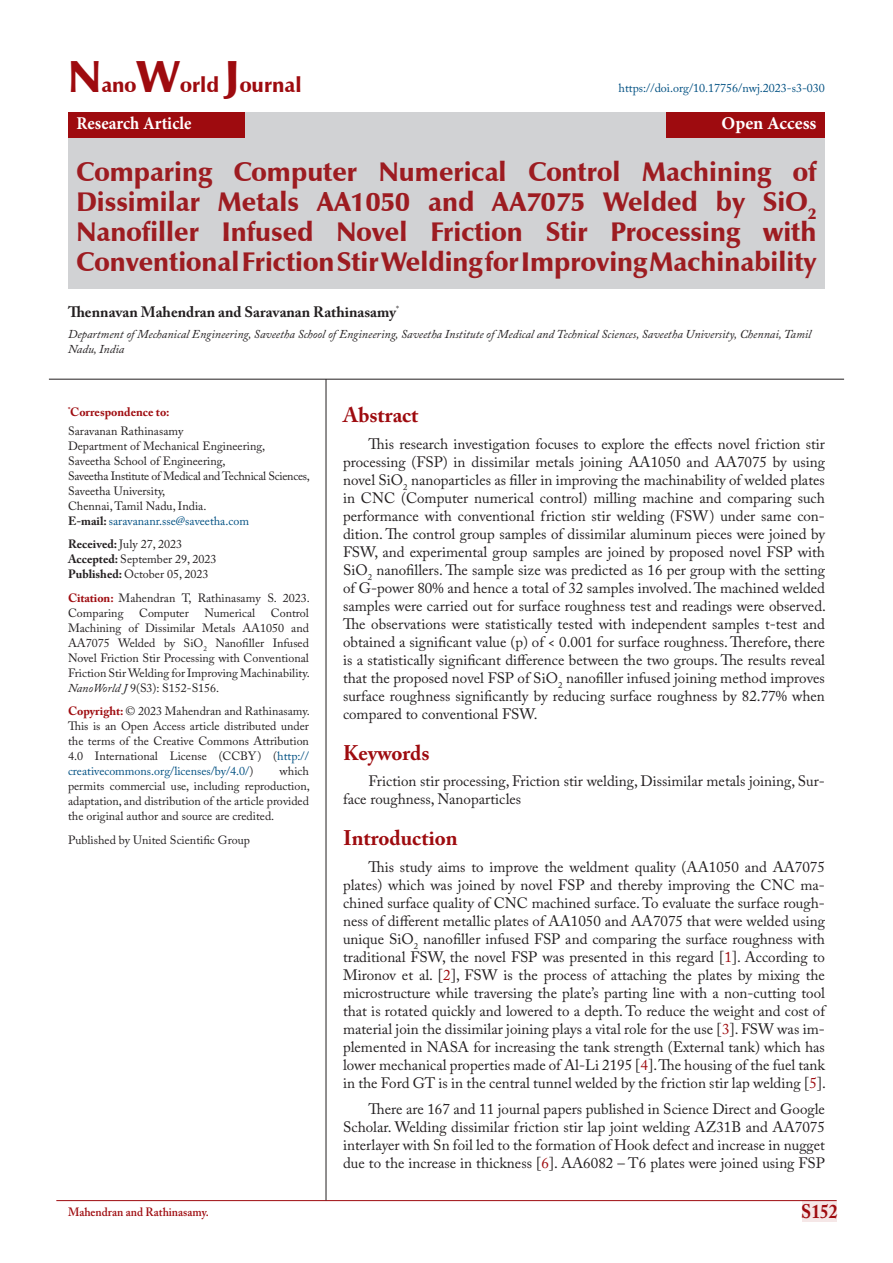
<style>
.page{position:relative;width:893px;height:1263px;background:#fff}
.page>*{position:absolute;margin:0;border:0;box-sizing:border-box;transform-origin:0 0}
.t1{font:900 27px/30px "Zapf Humanist 601 BT";color:#9d1c21;text-align:justify}
.s8{font:700 21px "Adobe Caslon Pro";color:#9e0b0f}
.t2{font:900 21px "Zapf Humanist 601 BT";color:#9e0b0f}
.t3{font:700 19.5px "Adobe Caslon Pro";color:#9e0b0f;scale:.9 1}
.t4{font:700 18px "Minion Pro";color:#fff;scale:.93 1}
.t5{font:700 18px "Minion Pro";color:#fff}
.t6{font:15px/18px "Adobe Caslon Pro";color:#231f20;text-align:justify}
.t7{font:700 15px "Adobe Caslon Pro";color:#231f20}
.t8{font:12px/15px "Adobe Caslon Pro";color:#231f20;text-align:justify}
.t9{font:italic 12px/15px "Adobe Caslon Pro";color:#231f20}
.t10{font:12px "Adobe Caslon Pro";color:#005082}
.t11{font:12px "Adobe Caslon Pro";letter-spacing:-.025em;color:#231f20}
.t12{font:600 12px "Adobe Caslon Pro";color:#9e0b0f;scale:.95 1}
.t13{font:700 12px "Adobe Caslon Pro";color:#9e0b0f}
.s1{font-size:45px}
.s2{font-weight:700;color:#231f20}
.s3{font-weight:700}
.s4{font-weight:700;color:#9e0b0f}
.s5{font-style:italic}
.s6{color:#005082}
.s7{color:#9e0b0f}
</style>
<div class="page">
<div style="left:802px;top:1200px;width:35px;height:21px;background:#f5e7e7"></div>
<hr style="left:56px;top:1200px;width:781px;height:1px;background:#9e0b0f">
<div style="left:68px;top:112px;width:757px;height:177px;background:#d1d2d4"></div>
<div style="left:68px;top:112px;width:177px;height:26px;background:#9e0b0f"></div>
<div style="left:666px;top:112px;width:159px;height:26px;background:#9e0b0f"></div>
<hr style="left:326px;top:379px;width:1px;height:821px;background:#231f20">
<hr style="left:49px;top:379px;width:795px;height:1px;background:#231f20">
<p class="t2" style="left:68px;top:72px;width:235px"><span class="s1">N</span>ano<span class="s1">W</span>orld <span class="s1">J</span>ournal</p>
<p class="t4" style="left:77px;top:111px;width:125px">Research Article</p>
<p class="t5" style="left:721px;top:111px;width:96px">Open Access</p>
<p class="t10" style="left:619px;top:81px;width:208px">https://doi.org/10.17756/nwj.2023-s3-030</p>
<p class="t1" style="left:77px;top:156px;width:741px">Comparing Computer Numerical Control Machining of Dissimilar Metals AA1050 and AA7075 Welded by SiO<sub>2<br></sub>Nanofiller Infused Novel Friction Stir Processing with Conventional Friction Stir Welding for Improving Machinability</p>
<p class="t7" style="left:68px;top:303px;width:332px">Thennavan Mahendran and Saravanan Rathinasamy<sup>*</sup></p>
<p class="t9" style="left:68px;top:326px;width:745px">Department of Mechanical Engineering, Saveetha School of Engineering, Saveetha Institute of Medical and Technical Sciences, Saveetha University, Chennai, Tamil<br>Nadu, India</p>
<p class="t13" style="left:68px;top:404px;width:103px"><sup>*</sup>Correspondence to:</p>
<p class="t8" style="left:68px;top:423px;width:117px">Saravanan Rathinasamy</p>
<p class="t8" style="left:68px;top:438px;width:199px">Department of Mechanical Engineering,</p>
<p class="t8" style="left:68px;top:453px;width:159px">Saveetha School of Engineering,</p>
<p class="t11" style="left:68px;top:469px;width:243px">Saveetha Institute of Medical and Technical Sciences,</p>
<p class="t8" style="left:68px;top:483px;width:99px">Saveetha University,</p>
<p class="t8" style="left:68px;top:498px;width:140px">Chennai, Tamil Nadu, India.</p>
<p class="t10" style="left:68px;top:514px;width:182px"><span class="s2">E-mail:</span> saravananr.sse@saveetha.com</p>
<p class="t8" style="left:68px;top:537px;width:150px;text-align:left"><span class="s3">Received:</span> July 27, 2023<br><span class="s3">Accepted:</span> September 29, 2023<br><span class="s3">Published:</span> October 05, 2023</p>
<p class="t8" style="left:68px;top:590px;width:243px"><span class="s4">Citation:</span> Mahendran T, Rathinasamy S. 2023.<br>Comparing</p>
<p class="t8" style="left:68px;top:605px;width:243px;text-indent:203px">Control Machining of Dissimilar Metals AA1050 and AA7075 Welded by SiO<sub>2</sub> Nanofiller Infused Novel Friction Stir Processing with Conventional Friction Stir Welding for Improving Machinability.<br><span class="s5">NanoWorld J</span> 9(S3): S152-S156.</p>
<p class="t8" style="left:68px;top:704px;width:243px"><span class="s4">Copyright:</span> © 2023 Mahendran and Rathinasamy.<br>This is an Open Access article distributed under the terms of the Creative Commons Attribution 4.0 International License (CCBY) (<span class="s6">http:// creativecommons.org/licenses/by/4.0/</span>)</p>
<p class="t8" style="left:139px;top:605px;width:51px">Computer</p>
<p class="t8" style="left:204px;top:605px;width:52px">Numerical</p>
<p class="t8" style="left:68px;top:764px;width:243px;text-indent:212px">which permits commercial use, including reproduction, adaptation, and distribution of the article provided the original author and source are credited.</p>
<p class="t8" style="left:68px;top:832px;width:183px">Published by United Scientific Group</p>
<p class="s8" style="left:343px;top:403px;width:77px">Abstract</p>
<p class="t6" style="left:343px;top:434px;width:484px;text-indent:26px">This research investigation focuses to explore the effects novel friction stir processing (FSP) in dissimilar metals joining AA1050 and AA7075 by using novel SiO<sub>2</sub> nanoparticles as filler in improving the machinability of welded plates in CNC (Computer numerical control) milling machine and comparing such performance with conventional friction stir welding (FSW) under same con&shy;dition. The control group samples of dissimilar aluminum pieces were joined by FSW, and experimental group samples are joined by proposed novel FSP with SiO<sub>2</sub> nanofillers. The sample size was predicted as 16 per group with the setting of G-power 80% and hence a total of 32 samples involved. The machined welded samples were carried out for surface roughness test and readings were observed.<br>The observations were statistically tested with independent samples t-test and obtained a significant value (p) of &lt; 0.001 for surface roughness. Therefore, there is a statistically significant difference between the two groups. The results reveal that the proposed novel FSP of SiO<sub>2</sub> nanofiller infused joining method improves surface roughness significantly by reducing surface roughness by 82.77% when compared to conventional FSW.</p>
<p class="s8" style="left:343px;top:740px;width:88px">Keywords</p>
<p class="t6" style="left:343px;top:772px;width:483px;text-indent:26px">Friction stir processing, Friction stir welding, Dissimilar metals joining, Sur&shy;face roughness, Nanoparticles</p>
<p class="s8" style="left:343px;top:826px;width:116px">Introduction</p>
<p class="t6" style="left:343px;top:857px;width:484px;text-indent:26px">This study aims to improve the weldment quality (AA1050 and AA7075 plates) which was joined by novel FSP and thereby improving the CNC ma&shy;chined surface quality of CNC machined surface. To evaluate the surface rough&shy;ness of different metallic plates of AA1050 and AA7075 that were welded using unique SiO<sub>2</sub> nanofiller infused FSP and comparing the surface roughness with traditional FSW, the novel FSP was presented in this regard [<span class="s7">1</span>]. According to Mironov et al. [<span class="s7">2</span>], FSW is the process of attaching the plates by mixing the microstructure while traversing the plate’s parting line with a non-cutting tool that is rotated quickly and lowered to a depth. To reduce the weight and cost of material join the dissimilar joining plays a vital role for the use [<span class="s7">3</span>]. FSW was im&shy;plemented in NASA for increasing the tank strength (External tank) which has lower mechanical properties made of Al-Li 2195 [<span class="s7">4</span>]. The housing of the fuel tank in the Ford GT is in the central tunnel welded by the friction stir lap welding [<span class="s7">5</span>].</p>
<p class="t6" style="left:343px;top:1100px;width:483px;text-indent:26px">There are 167 and 11 journal papers published in Science Direct and Google Scholar. Welding dissimilar friction stir lap joint welding AZ31B and AA7075 interlayer with Sn foil led to the formation of Hook defect and increase in nugget due to the increase in thickness [<span class="s7">6</span>]. AA6082 – T6 plates were joined using FSP</p>
<p class="t12" style="left:68px;top:1204px;width:150px">Mahendran and Rathinasamy.</p>
<h3 class="t3" style="left:801px;top:1200px;width:42px">S152</h3>
</div>
